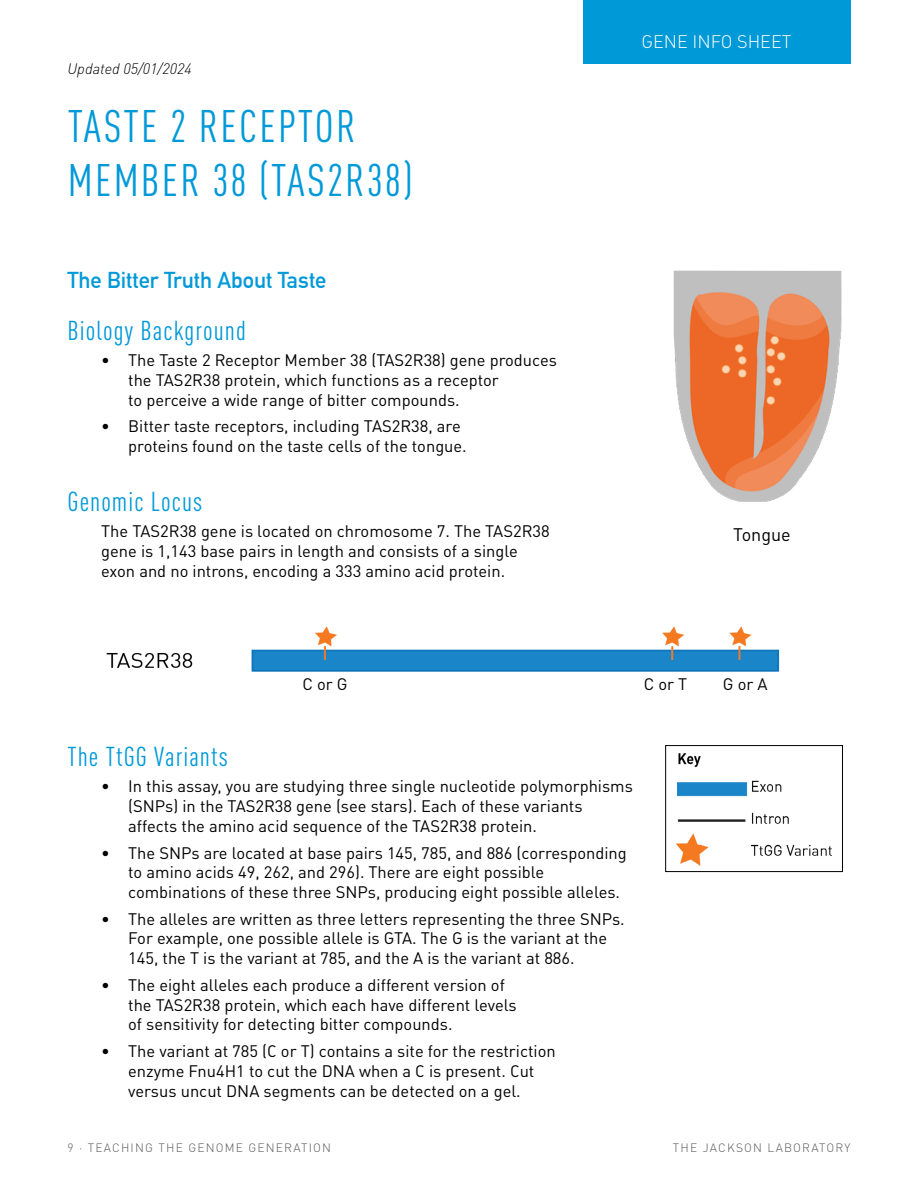
<style>
.page{position:relative;width:918px;height:1188px;background:#fff}
.page>*{position:absolute;margin:0;border:0;box-sizing:border-box;transform-origin:0 0}
.t1{font:condensed 45px/54px "DINOT";letter-spacing:.05em;color:#0099d8}
.t2{font:condensed 27px "DINOT";letter-spacing:.04em;color:#0099d8}
.t3{font:700 22.5px "DIN Alternate";color:#0099d8}
.t4{font:300 18px "DINOT";color:#fff}
.t5{font:18px "DINOT";color:#000}
.t6{font:16.5px/19.8px "DINOT";color:#000}
.t7{font:700 16.5px "DINOT";color:#000}
.t8{font:italic 300 15px "DINOT";color:#000}
.t9{font:300 12px "DINOT";letter-spacing:.1em;color:#58595b}
</style>
<div class="page">
<div style="left:583px;top:0;width:267px;height:64px;background:#0099d8"></div>
<img style="left:676px;top:753px;width:156px;height:113px">
<div style="left:665px;top:745px;width:178px;height:127px;border:1px solid #000"></div>
<img style="left:674px;top:270px;width:168px;height:232px">
<img style="left:106px;top:626px;width:674px;height:46px">
<p class="t8" style="left:68px;top:59px;width:126px">Updated 05/01/2024</p>
<h1 class="t1" style="left:68px;top:99px;width:347px">TASTE 2 RECEPTOR<br>MEMBER 38 (TAS2R38)</h1>
<h3 class="t3" style="left:68px;top:263px;width:261px">The Bitter Truth About Taste</h3>
<h2 class="t2" style="left:68px;top:314px;width:180px">Biology Background</h2>
<p class="t6" style="left:128px;top:350px;width:430px;text-indent:-27px">• The Taste 2 Receptor Member 38 (TAS2R38) gene produces the TAS2R38 protein, which functions as a receptor<br>to perceive a wide range of bitter compounds.</p>
<p class="t6" style="left:128px;top:416px;width:340px;text-indent:-27px">• Bitter taste receptors, including TAS2R38, are proteins found on the taste cells of the tongue.</p>
<h2 class="t2" style="left:68px;top:485px;width:136px">Genomic Locus</h2>
<p class="t6" style="left:101px;top:521px;width:450px">The TAS2R38 gene is located on chromosome 7. The TAS2R38 gene is 1,143 base pairs in length and consists of a single exon and no introns, encoding a 333 amino acid protein.</p>
<p class="t4" style="left:642px;top:31px;width:152px">GENE INFO SHEET</p>
<p class="t5" style="left:733px;top:524px;width:59px">Tongue</p>
<p class="t6" style="left:303px;top:674px;width:47px">C or G</p>
<p class="t7" style="left:313px;top:678px;width:26px">C/G</p>
<p class="t6" style="left:644px;top:674px;width:45px">C or T</p>
<p class="t7" style="left:661px;top:678px;width:25px">C/T</p>
<p class="t6" style="left:723px;top:674px;width:46px">G or A</p>
<p class="t7" style="left:729px;top:678px;width:27px">G/A</p>
<h2 class="t2" style="left:68px;top:741px;width:162px">The TtGG Variants</h2>
<p class="t6" style="left:128px;top:776px;width:506px;text-indent:-27px">• In this assay, you are studying three single nucleotide polymorphisms (SNPs) in the TAS2R38 gene (see stars). Each of these variants affects the amino acid sequence of the TAS2R38 protein.</p>
<p class="t6" style="left:128px;top:842px;width:500px;text-indent:-27px">• The SNPs are located at base pairs 145, 785, and 886 (corresponding to amino acids 49, 262, and 296). There are eight possible combinations of these three SNPs, producing eight possible alleles.</p>
<p class="t6" style="left:128px;top:909px;width:498px;text-indent:-27px">• The alleles are written as three letters representing the three SNPs.<br>For example, one possible allele is GTA. The G is the variant at the<br>145, the T is the variant at 785, and the A is the variant at 886.</p>
<p class="t6" style="left:128px;top:975px;width:390px;text-indent:-27px">• The eight alleles each produce a different version of the TAS2R38 protein, which each have different levels of sensitivity for detecting bitter compounds.</p>
<p class="t6" style="left:101px;top:1041px;width:456px;text-align:center">• The variant at 785 (C or T) contains a site for the restriction enzyme Fnu4H1 to cut the DNA when a C is present. Cut versus uncut DNA segments can be detected on a gel.</p>
<p class="t9" style="left:68px;top:1140px;width:265px">9 ⋅ TEACHING THE GENOME GENERATION</p>
<p class="t9" style="left:673px;top:1140px;width:179px">THE JACKSON LABORATORY</p>
</div>
